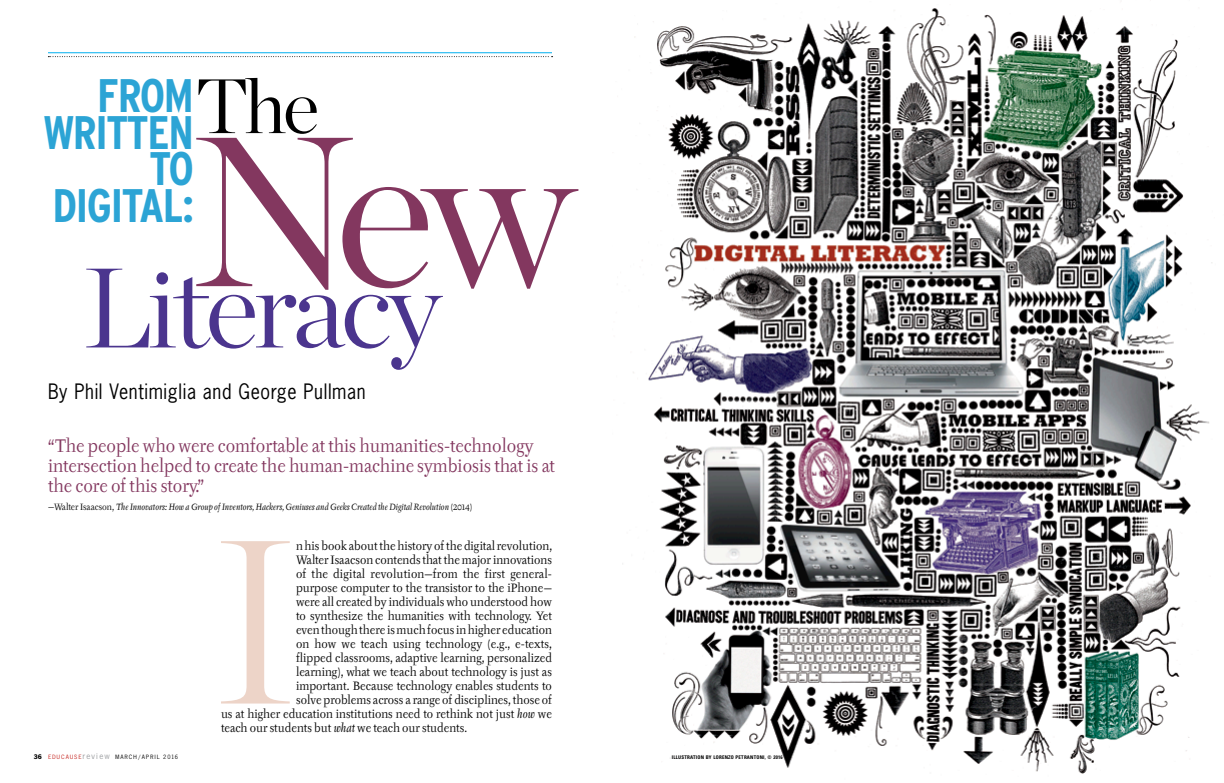
<style>
.page{position:relative;width:1224px;height:783px;background:#fff}
.page>*{position:absolute;margin:0;border:0;box-sizing:border-box;transform-origin:0 0}
.t1{font:300 232.9px "Chronicle Display";color:#edd4c8;scale:.9 1}
.t2{font:300 212.8px "Chronicle Display";color:#83375f}
.t3{font:300 113px "Chronicle Display";letter-spacing:-.04em;color:#4b358e}
.t4{font:300 77px "Chronicle Display";color:#000}
.t5{font:700 condensed 47px/36.5px "Interstate";letter-spacing:-.03em;color:#2ca4d5;text-align:right}
.t6{font:20px "News Gothic";letter-spacing:.035em;color:#000;scale:.9 1}
.t7{font:18px/20px "Tyfa ITC";color:#83375f;scale:.9 1}
.t8{font:12px "Tyfa ITC";color:#000;scale:.9 1}
.t9{font:italic 9px "Tyfa ITC";color:#000;scale:.9 1}
.t10{font:6.5px "News Got T";letter-spacing:.14em;color:#000}
.t11{font:700 condensed 5px "Univers";letter-spacing:.04em;color:#000}
.s1{font-style:normal}
.s2{font-style:italic}
.s3{font-weight:700;font-size:7px}
.s4{color:#c4201b}
.s5{font-size:9.2px;color:#9c9ea1}
</style>
<div class="page">
<img style="left:622px;top:8px;width:591px;height:766px">
<hr style="left:48px;top:52px;width:504px;height:1px;background:#00aeef">
<svg style="left:48px;top:56px;width:505px;height:1px"></svg>
<p class="t4" style="left:196px;top:47px;width:125px">The</p>
<p class="t5" style="left:43px;top:77px;width:152px">FROM<br>WRITTEN<br>TO<br>DIGITAL:</p>
<p class="t2" style="left:191px;top:50px;width:385px">New</p>
<p class="t3" style="left:83px;top:222px;width:359px">Literacy</p>
<p class="t6" style="left:48px;top:379px;width:354px">By Phil Ventimiglia and George Pullman</p>
<p class="t7" style="left:48px;top:436px;width:565px">“The people who were comfortable at this humanities-technology intersection helped to create the human-machine symbiosis that is at the core of this story.”</p>
<p class="t9" style="left:48px;top:502px;width:473px"><span class="s1">—Walter Isaacson,</span> The Innovators: How a Group of Inventors, Hackers, Geniuses and Geeks Created the Digital Revolution <span class="s1">(2014)</span></p>
<p class="t1" style="left:215px;top:445px;width:92px">I</p>
<p class="t8" style="left:296px;top:539px;width:286px">n his book about the history of the digital revolution,</p>
<p class="t8" style="left:296px;top:553px;width:286px">Walter Isaacson contends that the major innovations</p>
<p class="t8" style="left:296px;top:567px;width:286px">of the digital revolution—from the first general-</p>
<p class="t8" style="left:296px;top:581px;width:286px">purpose computer to the transistor to the iPhone—</p>
<p class="t8" style="left:296px;top:595px;width:286px">were all created by individuals who understood how</p>
<p class="t8" style="left:296px;top:609px;width:286px">to synthesize the humanities with technology. Yet</p>
<p class="t8" style="left:296px;top:623px;width:286px">even though there is much focus in higher education</p>
<p class="t8" style="left:296px;top:637px;width:286px">on how we teach using technology (e.g., e-texts,</p>
<p class="t8" style="left:296px;top:651px;width:286px">flipped classrooms, adaptive learning, personalized</p>
<p class="t8" style="left:296px;top:665px;width:286px">learning), what we teach about technology is just as</p>
<p class="t8" style="left:296px;top:679px;width:286px">important. Because technology enables students to</p>
<p class="t8" style="left:296px;top:693px;width:286px">solve problems across a range of disciplines, those of</p>
<p class="t8" style="left:221px;top:707px;width:369px">us at higher education institutions need to rethink not just <span class="s2">how</span> we</p>
<p class="t8" style="left:221px;top:721px;width:275px">teach our students but <span class="s2">what</span> we teach our students.</p>
<p class="t10" style="left:34px;top:753px;width:146px"><span class="s3">36</span> <span class="s4">EDUCAUSE</span><span class="s5">review</span> MARCH/APRIL 2016</p>
<p class="t11" style="left:672px;top:754px;width:112px">ILLUSTRATION BY LORENZO PETRANTONI, © 2016</p>
</div>
